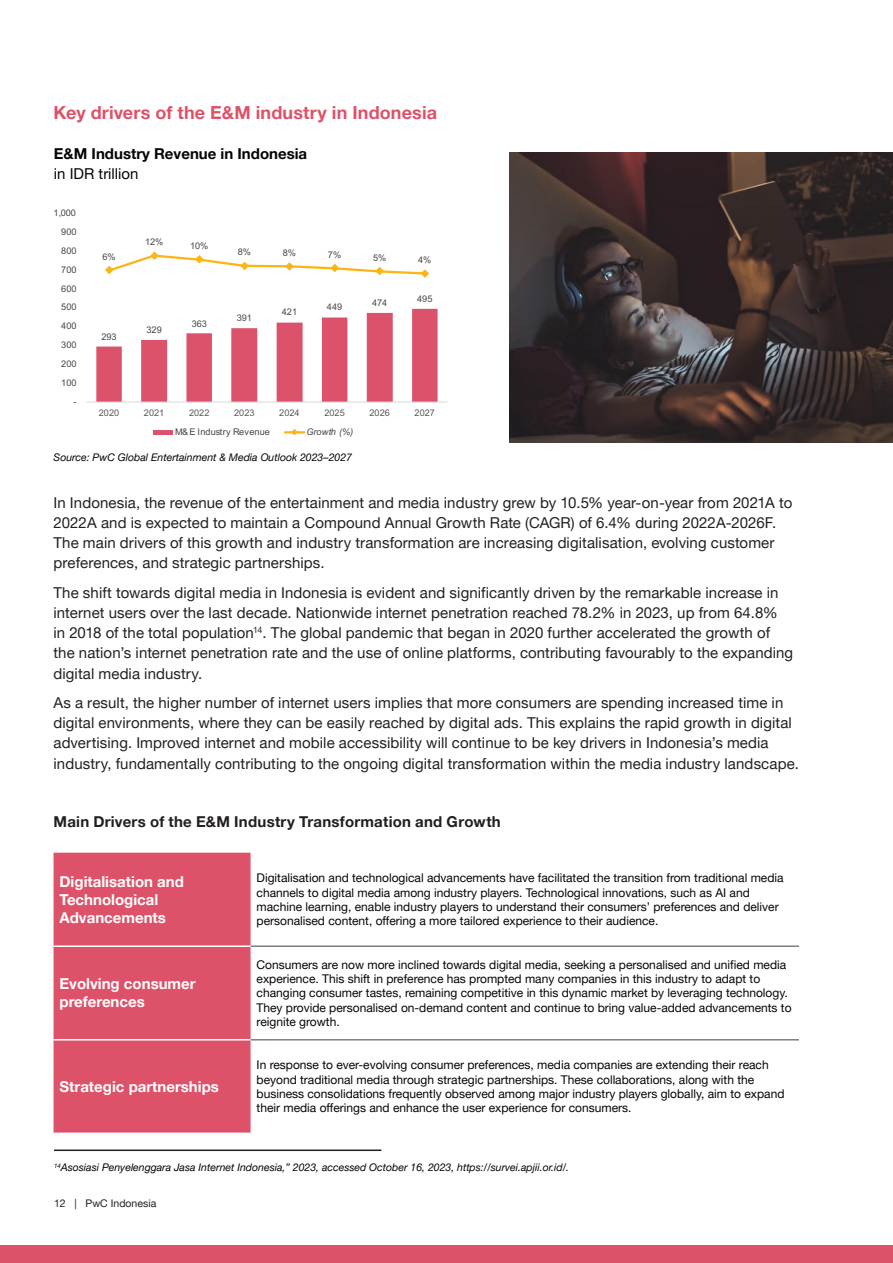
<style>
.page{position:relative;width:893px;height:1263px;background:#fff}
.page>*{position:absolute;margin:0;border:0;box-sizing:border-box;transform-origin:0 0}
.t1{font:700 18px "Helvetica Neue LT Pro";letter-spacing:.01em;color:#de5269}
.t2{font:15px/20.2px "Helvetica Neue LT Pro";letter-spacing:.005em;color:#231f20}
.t3{font:700 15px/18px "Helvetica Neue LT Pro";color:#fff}
.t4{font:700 15px "Helvetica Neue LT Pro";letter-spacing:.015em;color:#231f20}
.t5{font:700 15px "Helvetica Neue LT Pro";color:#040503}
.t6{font:15px "Helvetica Neue LT Pro";color:#040503}
.t7{font:12px/14.2px "Helvetica Neue LT Pro";color:#040503}
.t8{font:italic 10.5px "Helvetica Neue LT Pro";color:#040503}
.t9{font:10.5px "Helvetica Neue LT Pro";color:#231f20}
.t10{font:9.15px "Arial";color:#454646}
.t11{font:9.15px "Arial";color:#595959}
.t12{font:italic 9.15px "Arial";color:#454646}
</style>
<div class="page">
<div style="left:1px;top:1245px;width:892px;height:18px;background:#de5269"></div>
<div style="left:54px;top:853px;width:197px;height:279px;background:#de5269"></div>
<hr style="left:251px;top:945px;width:548px;height:2px;background:#7e7e7d">
<hr style="left:251px;top:1039px;width:548px;height:1px;background:#7e7e7d">
<hr style="left:54px;top:945px;width:197px;height:2px;background:#fff">
<hr style="left:54px;top:1039px;width:197px;height:1px;background:#fff">
<img style="left:510px;top:153px;width:383px;height:290px">
<svg style="left:96px;top:309px;width:342px;height:93px"></svg>
<hr style="left:87px;top:402px;width:360px;height:1px;background:#dad9d8">
<svg style="left:105px;top:251px;width:324px;height:27px"></svg>
<div style="left:153px;top:430px;width:20px;height:5px;background:#db526a"></div>
<svg style="left:285px;top:429px;width:19px;height:6px"></svg>
<hr style="left:54px;top:1149px;width:327px;height:2px;background:#231f20">
<p class="t1" style="left:54px;top:102px;width:385px">Key drivers of the E&amp;M industry in Indonesia</p>
<p class="t5" style="left:54px;top:144px;width:255px">E&amp;M Industry Revenue in Indonesia</p>
<p class="t6" style="left:54px;top:164px;width:86px">in IDR trillion</p>
<p class="t10" style="left:54px;top:207px;width:24px">1,000</p>
<p class="t10" style="left:61px;top:225px;width:17px">900</p>
<p class="t10" style="left:61px;top:244px;width:17px">800</p>
<p class="t10" style="left:61px;top:263px;width:17px">700</p>
<p class="t10" style="left:61px;top:282px;width:17px">600</p>
<p class="t10" style="left:61px;top:301px;width:17px">500</p>
<p class="t10" style="left:61px;top:320px;width:17px">400</p>
<p class="t10" style="left:61px;top:338px;width:17px">300</p>
<p class="t10" style="left:61px;top:357px;width:17px">200</p>
<p class="t10" style="left:61px;top:376px;width:17px">100</p>
<p class="t10" style="left:74px;top:395px;width:5px">-</p>
<p class="t10" style="left:102px;top:250px;width:15px">6%</p>
<p class="t10" style="left:101px;top:330px;width:17px">293</p>
<p class="t10" style="left:145px;top:236px;width:20px">12%</p>
<p class="t10" style="left:190px;top:239px;width:20px">10%</p>
<p class="t10" style="left:147px;top:323px;width:17px">329</p>
<p class="t10" style="left:192px;top:317px;width:17px">363</p>
<p class="t10" style="left:238px;top:246px;width:15px">8%</p>
<p class="t10" style="left:283px;top:246px;width:15px">8%</p>
<p class="t10" style="left:328px;top:248px;width:15px">7%</p>
<p class="t10" style="left:373px;top:251px;width:15px">5%</p>
<p class="t10" style="left:418px;top:253px;width:15px">4%</p>
<p class="t10" style="left:237px;top:312px;width:17px">391</p>
<p class="t10" style="left:282px;top:306px;width:17px">421</p>
<p class="t10" style="left:327px;top:301px;width:17px">449</p>
<p class="t10" style="left:372px;top:296px;width:17px">474</p>
<p class="t10" style="left:417px;top:292px;width:17px">495</p>
<p class="t11" style="left:99px;top:406px;width:22px">2020</p>
<p class="t11" style="left:144px;top:406px;width:22px">2021</p>
<p class="t11" style="left:189px;top:406px;width:22px">2022</p>
<p class="t11" style="left:234px;top:406px;width:22px">2023</p>
<p class="t11" style="left:279px;top:406px;width:22px">2024</p>
<p class="t11" style="left:324px;top:406px;width:22px">2025</p>
<p class="t11" style="left:369px;top:406px;width:22px">2026</p>
<p class="t11" style="left:415px;top:406px;width:22px">2027</p>
<p class="t10" style="left:175px;top:426px;width:96px">M&amp;E Industry Revenue</p>
<p class="t12" style="left:306px;top:426px;width:48px">Growth (%)</p>
<p class="t8" style="left:54px;top:451px;width:300px">Source: PwC Global Entertainment &amp; Media Outlook 2023–2027</p>
<p class="t2" style="left:54px;top:492px;width:740px">In Indonesia, the revenue of the entertainment and media industry grew by 10.5% year-on-year from 2021A to 2022A and is expected to maintain a Compound Annual Growth Rate (CAGR) of 6.4% during 2022A-2026F.<br>The main drivers of this growth and industry transformation are increasing digitalisation, evolving customer preferences, and strategic partnerships.</p>
<p class="t2" style="left:54px;top:582px;width:741px">The shift towards digital media in Indonesia is evident and significantly driven by the remarkable increase in internet users over the last decade. Nationwide internet penetration reached 78.2% in 2023, up from 64.8% in 2018 of the total population<sup>14</sup>. The global pandemic that began in 2020 further accelerated the growth of the nation’s internet penetration rate and the use of online platforms, contributing favourably to the expanding digital media industry.</p>
<p class="t2" style="left:54px;top:692px;width:747px">As a result, the higher number of internet users implies that more consumers are spending increased time in digital environments, where they can be easily reached by digital ads. This explains the rapid growth in digital advertising. Improved internet and mobile accessibility will continue to be key drivers in Indonesia’s media industry, fundamentally contributing to the ongoing digital transformation within the media industry landscape.</p>
<p class="t4" style="left:54px;top:813px;width:449px">Main Drivers of the E&amp;M Industry Transformation and Growth</p>
<p class="t3" style="left:60px;top:872px;width:126px">Digitalisation and<br>Technological<br>Advancements</p>
<p class="t7" style="left:257px;top:871px;width:528px">Digitalisation and technological advancements have facilitated the transition from traditional media channels to digital media among industry players. Technological innovations, such as AI and machine learning, enable industry players to understand their consumers’ preferences and deliver personalised content, offering a more tailored experience to their audience.</p>
<p class="t3" style="left:60px;top:975px;width:138px">Evolving consumer preferences</p>
<p class="t3" style="left:60px;top:1077px;width:161px">Strategic partnerships</p>
<p class="t7" style="left:257px;top:957px;width:537px">Consumers are now more inclined towards digital media, seeking a personalised and unified media experience. This shift in preference has prompted many companies in this industry to adapt to changing consumer tastes, remaining competitive in this dynamic market by leveraging technology.<br>They provide personalised on-demand content and continue to bring value-added advancements to reignite growth.</p>
<p class="t7" style="left:257px;top:1058px;width:529px">In response to ever-evolving consumer preferences, media companies are extending their reach beyond traditional media through strategic partnerships. These collaborations, along with the business consolidations frequently observed among major industry players globally, aim to expand their media offerings and enhance the user experience for consumers.</p>
<p class="t8" style="left:54px;top:1161px;width:517px"><sup>14</sup>Asosiasi Penyelenggara Jasa Internet Indonesia,” 2023, accessed October 16, 2023, https://survei.apjii.or.id/.</p>
<p class="t9" style="left:54px;top:1196px;width:104px">12 | PwC Indonesia</p>
</div>
